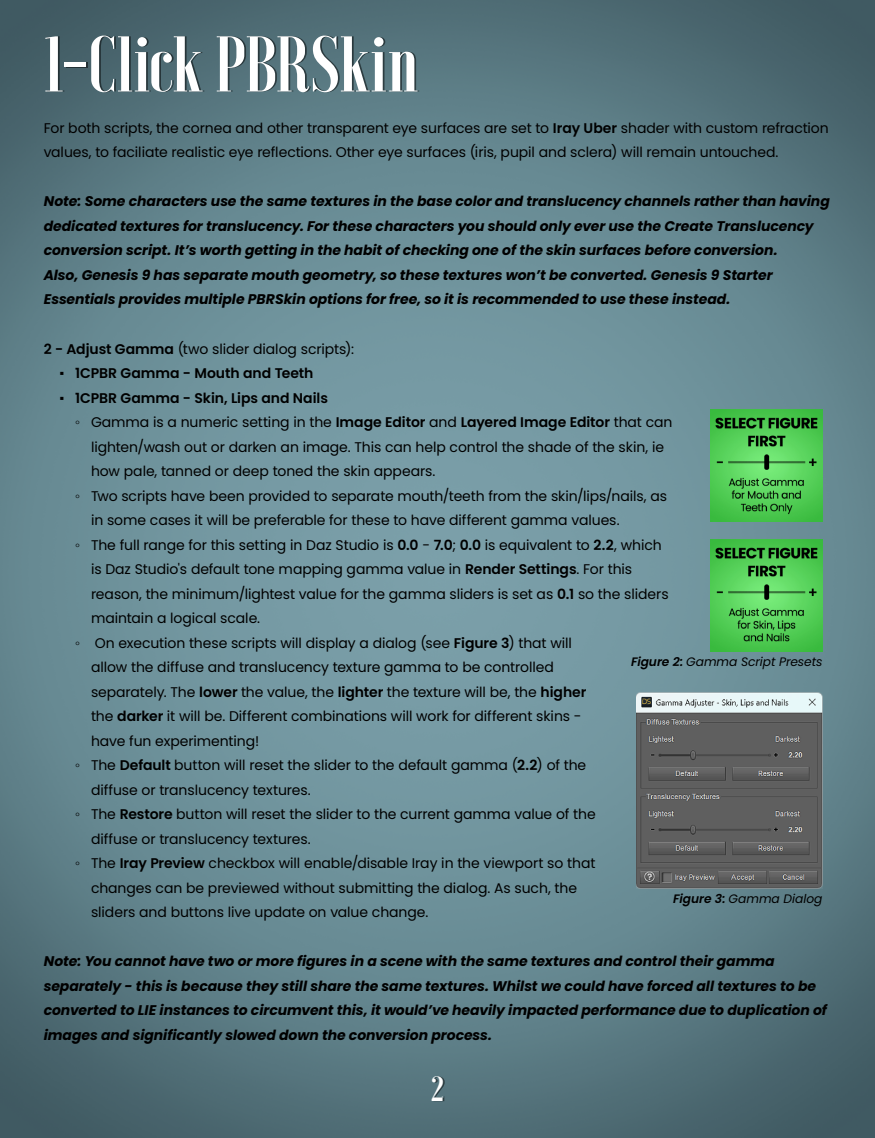
<style>
.page{position:relative;width:875px;height:1138px;background:#fff}
.page>*{position:absolute;margin:0;border:0;box-sizing:border-box;transform-origin:0 0}
.t1{font:700 78.75px "Voga";color:#fff}
.t2{font:700 35px "Voga";color:#fff}
.t3{font:14px/24.5px "Poppins";letter-spacing:-.005em;color:#000}
.t4{font:italic 700 14px/24.5px "Poppins";letter-spacing:-.005em;color:#000}
.t5{font:600 14px "Poppins";letter-spacing:-.005em;color:#000}
.t6{font:italic 12.25px "Poppins";letter-spacing:-.005em;color:#000}
.s1{font-weight:600}
.s2{font-family:"Times New Roman";font-weight:400}
.s3{font-family:"Times New Roman"}
</style>
<div class="page">
<img style="left:0;top:0;width:93px;height:1138px">
<img style="left:93px;top:0;width:782px;height:61px">
<img style="left:407px;top:61px;width:405px;height:369px">
<img style="left:812px;top:61px;width:63px;height:1077px">
<img style="left:93px;top:92px;width:314px;height:1046px">
<div style="left:406px;top:430px;width:313px;height:277px;background:#779ba5"></div>
<div style="left:719px;top:522px;width:94px;height:17px;background:#6d909a"></div>
<div style="left:719px;top:651px;width:94px;height:41px;background:#6b8f98"></div>
<img style="left:406px;top:707px;width:250px;height:431px">
<img style="left:656px;top:888px;width:157px;height:250px">
<img style="left:433px;top:1076px;width:12px;height:25px">
<img style="left:47px;top:36px;width:17px;height:55px">
<img style="left:66px;top:62px;width:21px;height:5px">
<img style="left:93px;top:36px;width:326px;height:56px">
<img style="left:636px;top:692px;width:186px;height:196px">
<img style="left:710px;top:410px;width:112px;height:112px">
<img style="left:710px;top:539px;width:112px;height:112px">
<h1 class="t1" style="left:44px;top:20px;width:376px">1-Click PBRSkin</h1>
<p class="t3" style="left:44px;top:116px;width:787px">For both scripts, the cornea and other transparent eye surfaces are set to <span class="s1">Iray Uber</span> shader with custom refraction values, to faciliate realistic eye reflections. Other eye surfaces (iris, pupil and sclera) will remain untouched.</p>
<p class="t4" style="left:44px;top:189px;width:788px">Note: Some characters use the same textures in the base color and translucency channels rather than having dedicated textures for translucency. For these characters you should only ever use the Create Translucency conversion script. It’s worth getting in the habit of checking one of the skin surfaces before conversion.<br>Also, Genesis 9 has separate mouth geometry, so these textures won’t be converted. Genesis 9 Starter Essentials provides multiple PBRSkin options for free, so it is recommended to use these instead.</p>
<p class="t3" style="left:44px;top:336px;width:312px"><span class="s1">2 - Adjust Gamma</span> (two slider dialog scripts):</p>
<p class="t5" style="left:60px;top:365px;width:256px"><span class="s2">▪</span> 1CPBR Gamma - Mouth and Teeth</p>
<p class="t5" style="left:60px;top:389px;width:270px"><span class="s2">▪</span> 1CPBR Gamma - Skin, Lips and Nails</p>
<p class="t3" style="left:75px;top:410px;width:599px"><span class="s3">◦</span> Gamma is a numeric setting in the <span class="s1">Image Editor</span> and <span class="s1">Layered Image Editor</span> that can</p>
<p class="t3" style="left:91px;top:434px;width:575px">lighten/wash out or darken an image. This can help control the shade of the skin, ie</p>
<p class="t3" style="left:91px;top:459px;width:346px">how pale, tanned or deep toned the skin appears.</p>
<p class="t3" style="left:75px;top:483px;width:593px"><span class="s3">◦</span> Two scripts have been provided to separate mouth/teeth from the skin/lips/nails, as</p>
<p class="t3" style="left:91px;top:508px;width:530px">in some cases it will be preferable for these to have different gamma values.</p>
<p class="t3" style="left:75px;top:532px;width:588px"><span class="s3">◦</span> The full range for this setting in Daz Studio is <span class="s1">0.0</span> - <span class="s1">7.0</span>; <span class="s1">0.0</span> is equivalent to <span class="s1">2.2</span>, which</p>
<p class="t3" style="left:91px;top:557px;width:543px">is Daz Studio's default tone mapping gamma value in <span class="s1">Render Settings</span>. For this</p>
<p class="t3" style="left:91px;top:581px;width:579px">reason, the minimum/lightest value for the gamma sliders is set as <span class="s1">0.1</span> so the sliders</p>
<p class="t3" style="left:91px;top:606px;width:171px">maintain a logical scale.</p>
<p class="t3" style="left:75px;top:630px;width:498px"><span class="s3">◦</span> On execution these scripts will display a dialog (see <span class="s1">Figure 3</span>) that will</p>
<p class="t3" style="left:91px;top:655px;width:464px">allow the diffuse and translucency texture gamma to be controlled</p>
<p class="t3" style="left:91px;top:679px;width:497px">separately. The <span class="s1">lower</span> the value, the <span class="s1">lighter</span> the texture will be, the <span class="s1">higher</span></p>
<p class="t3" style="left:91px;top:704px;width:492px">the <span class="s1">darker</span> it will be. Different combinations will work for different skins -</p>
<p class="t3" style="left:91px;top:728px;width:170px">have fun experimenting!</p>
<p class="t3" style="left:75px;top:753px;width:513px"><span class="s3">◦</span> The <span class="s1">Default</span> button will reset the slider to the default gamma (<span class="s1">2.2</span>) of the</p>
<p class="t3" style="left:91px;top:777px;width:221px">diffuse or translucency textures.</p>
<p class="t3" style="left:75px;top:802px;width:522px"><span class="s3">◦</span> The <span class="s1">Restore</span> button will reset the slider to the current gamma value of the</p>
<p class="t3" style="left:91px;top:826px;width:221px">diffuse or translucency textures.</p>
<p class="t3" style="left:75px;top:851px;width:522px"><span class="s3">◦</span> The <span class="s1">Iray Preview</span> checkbox will enable/disable Iray in the viewport so that</p>
<p class="t3" style="left:91px;top:875px;width:488px">changes can be previewed without submitting the dialog. As such, the</p>
<p class="t3" style="left:91px;top:900px;width:339px">sliders and buttons live update on value change.</p>
<p class="t4" style="left:44px;top:949px;width:785px">Note: You cannot have two or more figures in a scene with the same textures and control their gamma separately - this is because they still share the same textures. Whilst we could have forced all textures to be converted to LIE instances to circumvent this, it would’ve heavily impacted performance due to duplication of images and significantly slowed down the conversion process.</p>
<p class="t6" style="left:631px;top:655px;width:193px"><span class="s1">Figure 2:</span> Gamma Script Presets</p>
<p class="t6" style="left:673px;top:891px;width:151px"><span class="s1">Figure 3:</span> Gamma Dialog</p>
<h2 class="t2" style="left:431px;top:1069px;width:14px">2</h2>
</div>
